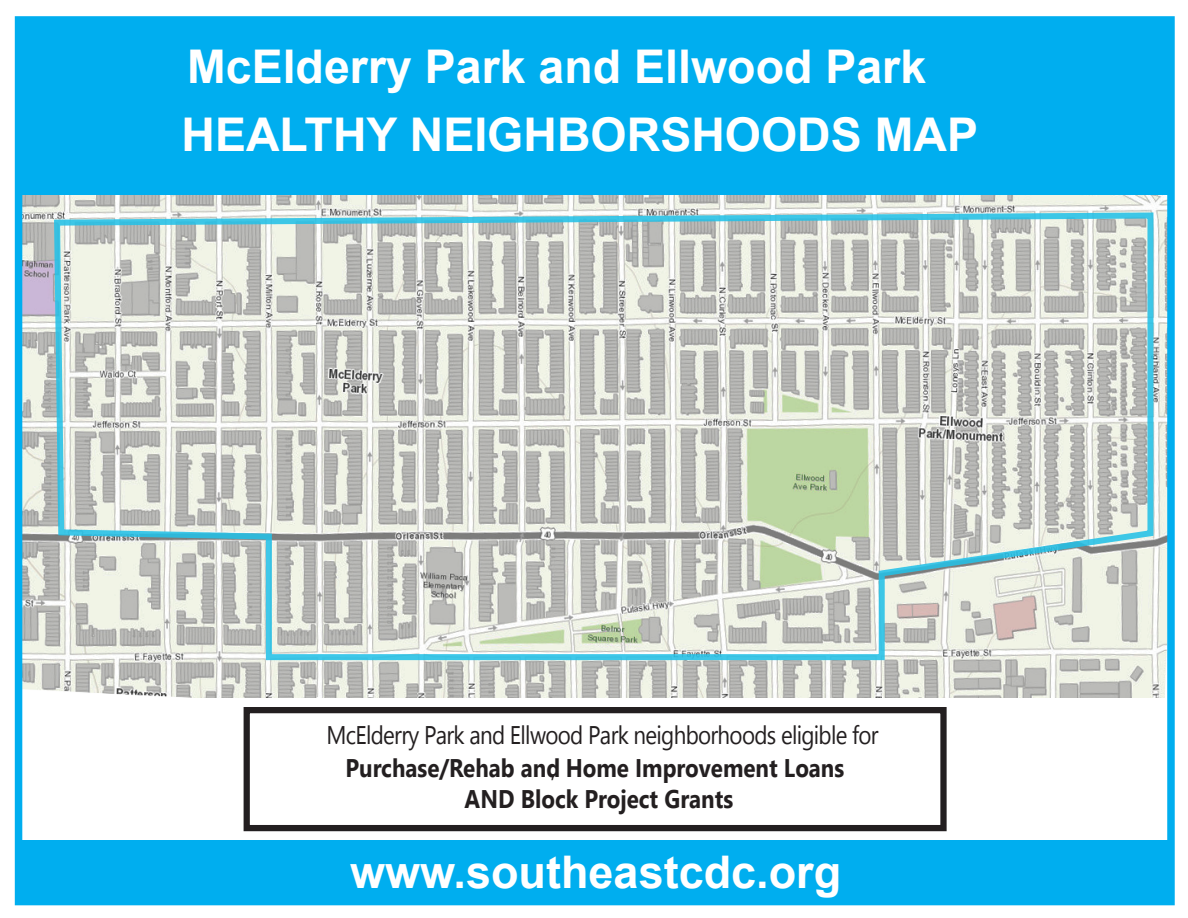
<style>
.page{position:relative;width:1188px;height:918px;background:#fff}
.page>*{position:absolute;margin:0;border:0;box-sizing:border-box;transform-origin:0 0}
.t1{font:700 46.5px/68.1px "Arial";color:#fff}
.t2{font:700 45px "Arial";color:#fff}
.t3{font:700 25.5px "Nirmala UI";color:#231f20;scale:.88 1}
.t4{font:25.5px "Nirmala UI";letter-spacing:-.03em;color:#231f20;scale:.88 1}
.s1{font-weight:400}
</style>
<div class="page">
<img style="left:24px;top:195px;width:1142px;height:503px">
<div style="left:17px;top:23px;width:1154px;height:172px;background:#00aeef"></div>
<div style="left:19px;top:840px;width:1152px;height:62px;background:#00aeef"></div>
<div style="left:15px;top:16px;width:1160px;height:889px;border:8px solid #00aeef"></div>
<div style="left:244px;top:707px;width:703px;height:124px;border:6px solid #231f20"></div>
<svg style="left:54px;top:212px;width:1099px;height:448px;background:#c9d0ca"></svg>
<h1 class="t1" style="left:181px;top:33px;width:798px">McElderry Park and Ellwood Park<br>HEALTHY NEIGHBORSHOODS MAP</h1>
<p class="t4" style="left:326px;top:714px;width:629px">McElderry Park and Ellwood Park neighborhoods eligible for</p>
<p class="t3" style="left:345px;top:747px;width:568px">Purchase/Rehab and <span class="s1">,</span> Home Improvement Loans</p>
<p class="t3" style="left:465px;top:778px;width:307px">AND Block Project Grants</p>
<h2 class="t2" style="left:350px;top:841px;width:492px">www.southeastcdc.org</h2>
</div>
